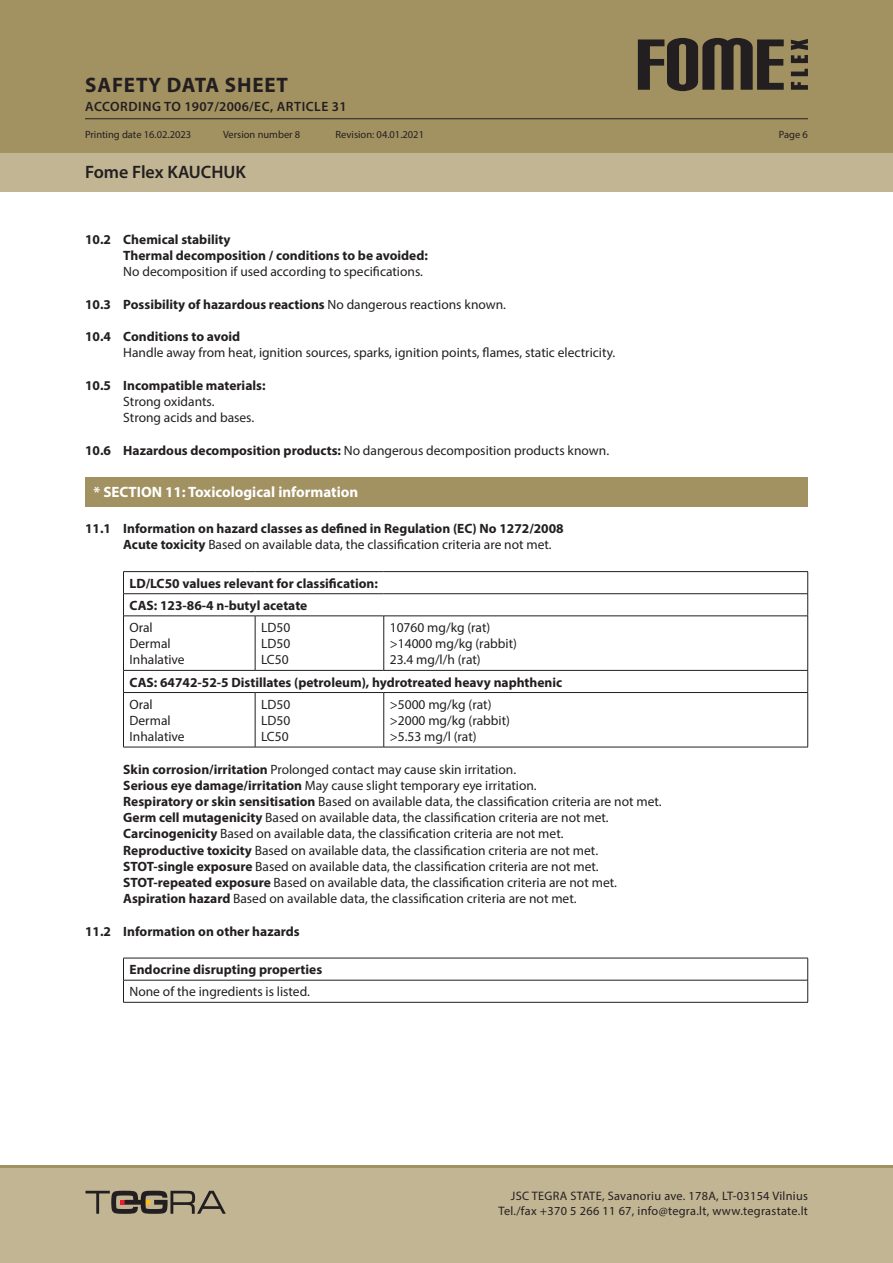
<style>
.page{position:relative;width:893px;height:1263px;background:#fff}
.page>*{position:absolute;margin:0;border:0;box-sizing:border-box;transform-origin:0 0}
.t1{font:700 21px "Myriad Pro";letter-spacing:.04em;color:#231f20}
.t2{font:600 18px "Myriad Pro";color:#231f20}
.SECTION{font:700 15px "Myriad Pro";color:#fff}
.Tekstas_BOLD{font:13.5px "Myriad Pro";color:#231f20}
._1_1_Skyrius{font:700 13.5px "Myriad Pro";color:#231f20}
.Tekstas_paprastas{font:13.5px "Myriad Pro";color:#231f20}
._1_1_Skyrius-2{font:13.5px "Myriad Pro";color:#231f20}
.Tekstas_BOLD-2{font:700 13.5px "Myriad Pro";color:#231f20}
.t3{font:600 13.5px "Myriad Pro";letter-spacing:.04em;color:#231f20}
.t4{font:12.3px/14.7px "Myriad Pro";letter-spacing:.025em;color:#231f20;text-align:right}
.t5{font:10.5px "Myriad Pro";color:#231f20}
.s1{font-weight:400}
.s2{font-weight:700}
</style>
<div class="page">
<div style="left:0;top:0;width:893px;height:191px;background:#a29161"></div>
<div style="left:0;top:153px;width:893px;height:38px;background:#c2b594"></div>
<div style="left:0;top:1165px;width:893px;height:98px;background:#c2b594"></div>
<hr style="left:0;top:1165px;width:893px;height:2px;background:#a29161">
<hr style="left:85px;top:118px;width:723px;height:1px;background:#231f20">
<svg style="left:791px;top:82px;width:17px;height:8px"></svg>
<svg style="left:791px;top:69px;width:17px;height:7px"></svg>
<svg style="left:791px;top:39px;width:17px;height:24px"></svg>
<svg style="left:638px;top:38px;width:146px;height:53px"></svg>
<svg style="left:85px;top:1191px;width:141px;height:23px"></svg>
<div style="left:85px;top:477px;width:723px;height:30px;background:#a29161"></div>
<hr style="left:123px;top:571px;width:132px;height:1px;background:#231f20">
<hr style="left:255px;top:571px;width:129px;height:1px;background:#231f20">
<hr style="left:384px;top:571px;width:424px;height:1px;background:#231f20">
<hr style="left:123px;top:593px;width:132px;height:1px;background:#231f20">
<svg style="left:123px;top:572px;width:1px;height:44px"></svg>
<hr style="left:255px;top:593px;width:129px;height:1px;background:#231f20">
<hr style="left:384px;top:593px;width:424px;height:1px;background:#231f20">
<svg style="left:807px;top:572px;width:1px;height:44px"></svg>
<hr style="left:123px;top:616px;width:132px;height:1px;background:#231f20">
<hr style="left:123px;top:616px;width:1px;height:54px;background:#231f20">
<hr style="left:255px;top:616px;width:129px;height:1px;background:#231f20">
<hr style="left:255px;top:616px;width:1px;height:54px;background:#231f20">
<hr style="left:384px;top:616px;width:424px;height:1px;background:#231f20">
<hr style="left:383px;top:616px;width:1px;height:54px;background:#231f20">
<hr style="left:807px;top:616px;width:1px;height:54px;background:#231f20">
<hr style="left:123px;top:670px;width:132px;height:1px;background:#231f20">
<svg style="left:123px;top:670px;width:1px;height:22px"></svg>
<hr style="left:255px;top:670px;width:129px;height:1px;background:#231f20">
<hr style="left:384px;top:670px;width:424px;height:1px;background:#231f20">
<svg style="left:807px;top:670px;width:1px;height:22px"></svg>
<hr style="left:123px;top:692px;width:132px;height:1px;background:#231f20">
<hr style="left:123px;top:693px;width:1px;height:54px;background:#231f20">
<hr style="left:255px;top:692px;width:129px;height:1px;background:#231f20">
<hr style="left:255px;top:693px;width:1px;height:54px;background:#231f20">
<hr style="left:384px;top:692px;width:424px;height:1px;background:#231f20">
<hr style="left:383px;top:693px;width:1px;height:54px;background:#231f20">
<hr style="left:807px;top:693px;width:1px;height:54px;background:#231f20">
<hr style="left:123px;top:747px;width:132px;height:1px;background:#231f20">
<hr style="left:255px;top:747px;width:129px;height:1px;background:#231f20">
<hr style="left:384px;top:747px;width:424px;height:1px;background:#231f20">
<hr style="left:123px;top:958px;width:685px;height:1px;background:#231f20">
<hr style="left:123px;top:980px;width:685px;height:1px;background:#231f20">
<svg style="left:123px;top:958px;width:1px;height:44px"></svg>
<svg style="left:807px;top:958px;width:1px;height:44px"></svg>
<hr style="left:123px;top:1002px;width:685px;height:1px;background:#231f20">
<h1 class="t1" style="left:85px;top:71px;width:204px">SAFETY DATA SHEET</h1>
<p class="t3" style="left:85px;top:98px;width:263px">ACCORDING TO 1907/2006/EC, ARTICLE 31</p>
<p class="t5" style="left:85px;top:128px;width:108px">Printing date 16.02.2023</p>
<p class="t5" style="left:223px;top:128px;width:79px">Version number 8</p>
<p class="t5" style="left:336px;top:128px;width:90px">Revision: 04.01.2021</p>
<p class="t5" style="left:779px;top:128px;width:31px">Page 6</p>
<h2 class="t2" style="left:85px;top:160px;width:163px">Fome Flex KAUCHUK</h2>
<p class="_1_1_Skyrius" style="left:85px;top:231px;width:147px">10.2 Chemical stability</p>
<p class="Tekstas_BOLD-2" style="left:123px;top:247px;width:306px">Thermal decomposition / conditions to be avoided:</p>
<p class="Tekstas_paprastas" style="left:123px;top:264px;width:301px">No decomposition if used according to specifications.</p>
<p class="_1_1_Skyrius" style="left:85px;top:295px;width:422px">10.3 Possibility of hazardous reactions <span class="s1">No dangerous reactions known.</span></p>
<p class="_1_1_Skyrius" style="left:85px;top:328px;width:157px">10.4 Conditions to avoid</p>
<p class="Tekstas_paprastas" style="left:123px;top:345px;width:493px">Handle away from heat, ignition sources, sparks, ignition points, flames, static electricity.</p>
<p class="_1_1_Skyrius" style="left:85px;top:376px;width:182px">10.5 Incompatible materials:</p>
<p class="Tekstas_paprastas" style="left:123px;top:393px;width:93px">Strong oxidants.</p>
<p class="Tekstas_paprastas" style="left:123px;top:409px;width:132px">Strong acids and bases.</p>
<p class="_1_1_Skyrius-2" style="left:85px;top:442px;width:526px"><span class="s2">10.6 Hazardous decomposition products:</span> No dangerous decomposition products known.</p>
<p class="SECTION" style="left:94px;top:482px;width:266px">* SECTION 11: Toxicological information</p>
<p class="_1_1_Skyrius" style="left:85px;top:520px;width:480px">11.1 Information on hazard classes as defined in Regulation (EC) No 1272/2008</p>
<p class="Tekstas_BOLD" style="left:123px;top:536px;width:430px"><span class="s2">Acute toxicity</span> Based on available data, the classification criteria are not met.</p>
<p class="_1_1_Skyrius" style="left:129px;top:574px;width:250px">LD/LC50 values relevant for classification:</p>
<p class="_1_1_Skyrius" style="left:129px;top:596px;width:179px">CAS: 123-86-4 n-butyl acetate</p>
<p class="Tekstas_BOLD" style="left:129px;top:619px;width:25px">Oral</p>
<p class="Tekstas_BOLD" style="left:129px;top:635px;width:43px">Dermal</p>
<p class="Tekstas_BOLD" style="left:129px;top:651px;width:57px">Inhalative</p>
<p class="Tekstas_BOLD" style="left:390px;top:619px;width:102px">10760 mg/kg (rat)</p>
<p class="Tekstas_BOLD" style="left:390px;top:635px;width:129px">&gt;14000 mg/kg (rabbit)</p>
<p class="Tekstas_BOLD" style="left:390px;top:651px;width:92px">23.4 mg/l/h (rat)</p>
<p class="_1_1_Skyrius" style="left:129px;top:673px;width:434px">CAS: 64742-52-5 Distillates (petroleum), hydrotreated heavy naphthenic</p>
<p class="Tekstas_BOLD" style="left:129px;top:696px;width:25px">Oral</p>
<p class="Tekstas_BOLD" style="left:129px;top:712px;width:43px">Dermal</p>
<p class="Tekstas_BOLD" style="left:129px;top:728px;width:57px">Inhalative</p>
<p class="Tekstas_BOLD" style="left:261px;top:619px;width:31px">LD50</p>
<p class="Tekstas_BOLD" style="left:261px;top:635px;width:31px">LD50</p>
<p class="Tekstas_BOLD" style="left:261px;top:651px;width:29px">LC50</p>
<p class="Tekstas_BOLD" style="left:390px;top:696px;width:103px">&gt;5000 mg/kg (rat)</p>
<p class="Tekstas_BOLD" style="left:390px;top:712px;width:122px">&gt;2000 mg/kg (rabbit)</p>
<p class="Tekstas_BOLD" style="left:390px;top:728px;width:88px">&gt;5.53 mg/l (rat)</p>
<p class="Tekstas_BOLD" style="left:123px;top:761px;width:394px"><span class="s2">Skin corrosion/irritation</span> Prolonged contact may cause skin irritation.</p>
<p class="Tekstas_BOLD" style="left:123px;top:777px;width:415px"><span class="s2">Serious eye damage/irritation</span> May cause slight temporary eye irritation.</p>
<p class="Tekstas_BOLD" style="left:123px;top:793px;width:540px"><span class="s2">Respiratory or skin sensitisation</span> Based on available data, the classification criteria are not met.</p>
<p class="Tekstas_BOLD" style="left:123px;top:809px;width:487px"><span class="s2">Germ cell mutagenicity</span> Based on available data, the classification criteria are not met.</p>
<p class="Tekstas_BOLD" style="left:123px;top:825px;width:442px"><span class="s2">Carcinogenicity</span> Based on available data, the classification criteria are not met.</p>
<p class="Tekstas_BOLD" style="left:123px;top:842px;width:476px"><span class="s2">Reproductive toxicity</span> Based on available data, the classification criteria are not met.</p>
<p class="Tekstas_BOLD" style="left:123px;top:858px;width:477px"><span class="s2">STOT-single exposure</span> Based on available data, the classification criteria are not met.</p>
<p class="Tekstas_BOLD" style="left:123px;top:874px;width:495px"><span class="s2">STOT-repeated exposure</span> Based on available data, the classification criteria are not met.</p>
<p class="Tekstas_BOLD" style="left:123px;top:890px;width:455px"><span class="s2">Aspiration hazard</span> Based on available data, the classification criteria are not met.</p>
<p class="_1_1_Skyrius" style="left:85px;top:922px;width:216px">11.2 Information on other hazards</p>
<p class="Tekstas_BOLD-2" style="left:129px;top:961px;width:194px">Endocrine disrupting properties</p>
<p class="Tekstas_paprastas" style="left:129px;top:983px;width:182px">None of the ingredients is listed.</p>
<p class="Tekstas_BOLD" style="left:261px;top:696px;width:31px">LD50</p>
<p class="Tekstas_BOLD" style="left:261px;top:712px;width:31px">LD50</p>
<p class="Tekstas_BOLD" style="left:261px;top:728px;width:29px">LC50</p>
<p class="t4" style="left:498px;top:1188px;width:311px">JSC TEGRA STATE, Savanoriu ave. 178A, LT-03154 Vilnius<br>Tel./fax +370 5 266 11 67, info@tegra.lt, www.tegrastate.lt</p>
</div>
